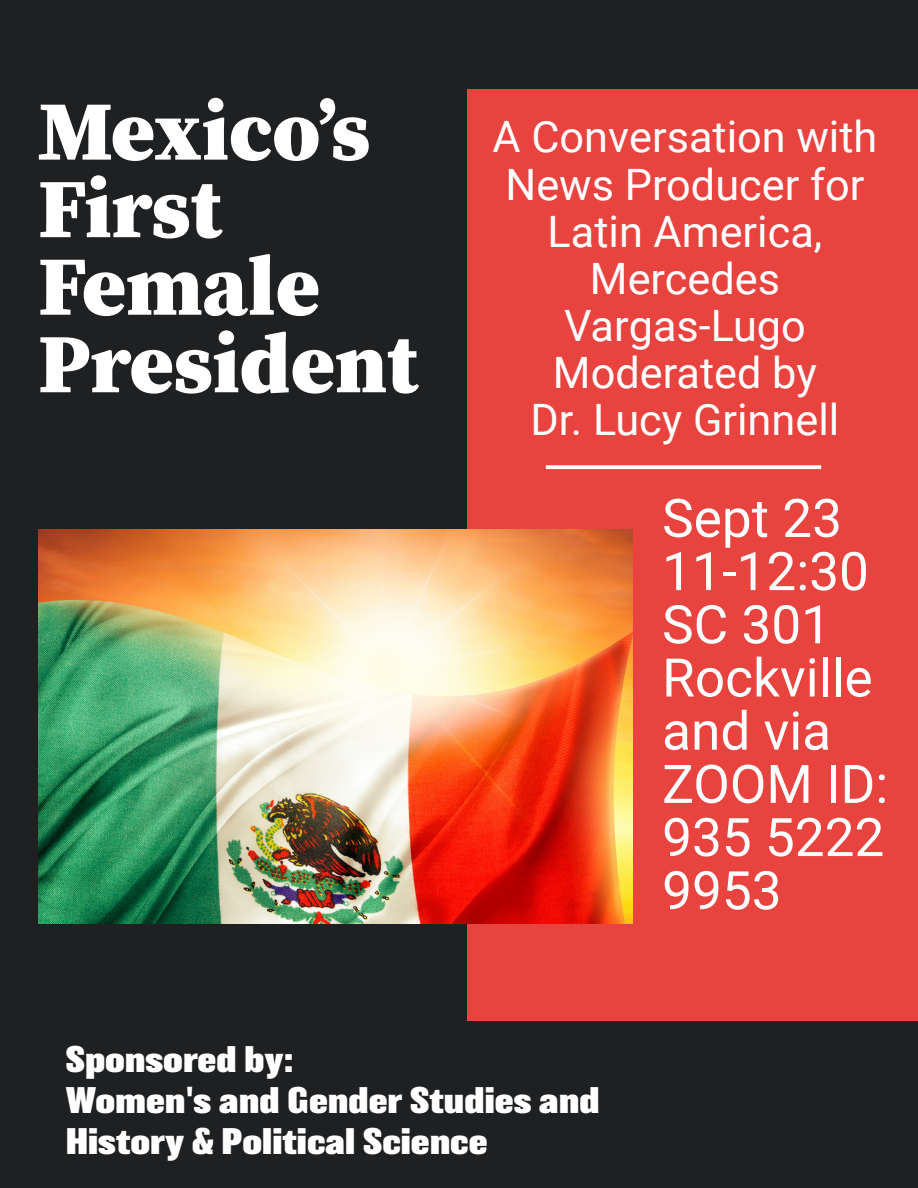
<style>
.page{position:relative;width:918px;height:1188px;background:#1f2022}
.page>*{position:absolute;margin:0;border:0;box-sizing:border-box;transform-origin:0 0}
.t1{font:900 84.3px/77.6px "Source Serif 4";letter-spacing:-.005em;color:#fff}
.t2{font:53.25px/53.2px "Roboto";color:#fff}
.t3{font:43.2px/47.1px "Roboto";color:#fff;text-align:center}
.t4{font:900 34.05px/41px "Balboa";color:#fff}
</style>
<div class="page">
<div style="left:467px;top:89px;width:451px;height:932px;background:#e8433f"></div>
<img style="left:38px;top:530px;width:594px;height:394px">
<svg style="left:546px;top:465px;width:275px;height:4px"></svg>
<h1 class="t1" style="left:38px;top:90px;width:382px">Mexicoʼs<br>First<br>Female<br>President</h1>
<p class="t3" style="left:493px;top:112px;width:386px">A Conversation with<br>News Producer for<br>Latin America,<br>Mercedes<br>Vargas-Lugo<br>Moderated by<br>Dr. Lucy Grinnell</p>
<p class="t2" style="left:662px;top:489px;width:228px">Sept 23<br>11-12:30<br>SC 301<br>Rockville and via<br>ZOOM ID:<br>935 5222<br>9953</p>
<p class="t4" style="left:66px;top:1039px;width:536px">Sponsored by:<br>Women's and Gender Studies and<br>History &amp; Political Science</p>
</div>
